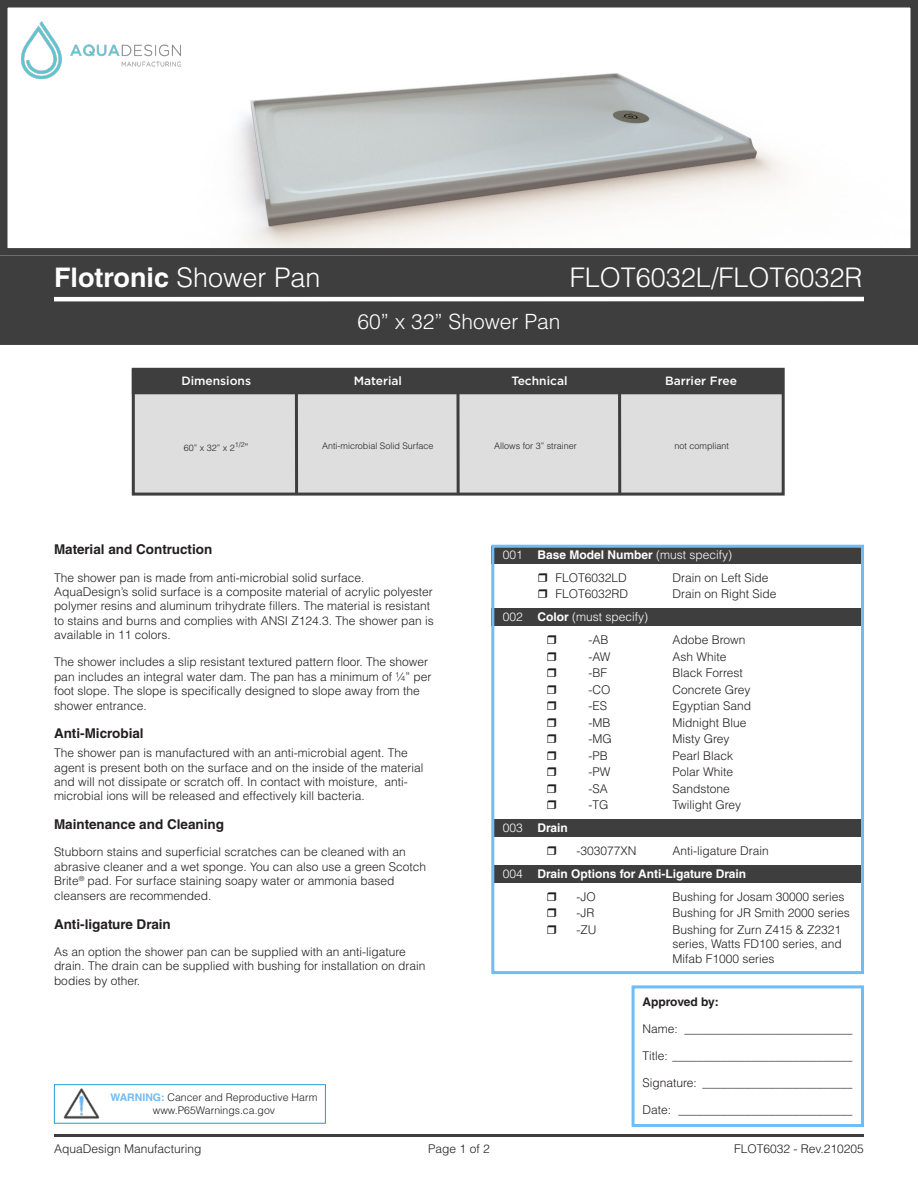
<style>
.page{position:relative;width:918px;height:1188px;background:#fff}
.page>*{position:absolute;margin:0;border:0;box-sizing:border-box;transform-origin:0 0}
.t1{font:300 27px "Helvetica LT Std";color:#fff}
.t2{font:700 27px "Helvetica LT Std";color:#fff}
.t3{font:300 21px "Helvetica LT Std";color:#fff}
.t4{font:700 13.5px "Helvetica LT Std";color:#231f20}
.t5{font:300 12px/14.4px "Helvetica LT Std";color:#231f20}
.t6{font:300 12px "Helvetica LT Std";color:#fff}
.t7{font:700 12px "Helvetica LT Std";color:#fff}
.t8{font:500 12px "Gotham";color:#fff}
.t9{font:700 12px "Helvetica LT Std";letter-spacing:-.01em;color:#231f20}
.t10{font:300 10.5px "Helvetica LT Std";color:#231f20}
.t11{font:300 9px "Helvetica LT Std";color:#231f20}
.t12{font:300 7.05px "Helvetica LT Std";color:#231f20}
.s1{font-weight:300}
.s2{font-size:10.5px}
.s3{font-weight:700;color:#6fbcf7}
.s4{font-weight:700}
</style>
<div class="page">
<img style="left:35px;top:73px;width:751px;height:174px">
<div style="left:0;top:256px;width:918px;height:89px;background:#3e3e3f"></div>
<hr style="left:54px;top:297px;width:810px;height:4px;background:#fff">
<hr style="left:54px;top:1134px;width:810px;height:3px;background:#3e3e3f">
<div style="left:0;top:0;width:918px;height:256px;border:8px solid #3e3e3f"></div>
<img style="left:21px;top:21px;width:160px;height:57px">
<div style="left:492px;top:866px;width:372px;height:17px;background:#3e3e3f"></div>
<div style="left:492px;top:819px;width:372px;height:17px;background:#3e3e3f"></div>
<div style="left:491px;top:608px;width:373px;height:17px;background:#3e3e3f"></div>
<div style="left:491px;top:547px;width:373px;height:17px;background:#3e3e3f"></div>
<div style="left:491px;top:545px;width:373px;height:429px;border:3px solid #6fbcf7"></div>
<div style="left:132px;top:369px;width:651px;height:126px;background:#dedede;border:3px solid #3e3e3f"></div>
<hr style="left:295px;top:369px;width:3px;height:126px;background:#3e3e3f">
<svg style="left:456px;top:394px;width:4px;height:101px"></svg>
<hr style="left:618px;top:369px;width:3px;height:126px;background:#3e3e3f">
<div style="left:132px;top:369px;width:651px;height:25px;background:#3e3e3f"></div>
<img style="left:63px;top:1088px;width:37px;height:31px">
<div style="left:54px;top:1084px;width:272px;height:40px;border:1px solid #239cd8"></div>
<div style="left:632px;top:985px;width:232px;height:142px;border:3px solid #6fbcf7"></div>
<h1 class="t2" style="left:54px;top:261px;width:268px">Flotronic <span class="s1">Shower Pan</span></h1>
<h1 class="t1" style="left:570px;top:261px;width:294px">FLOT6032L/FLOT6032R</h1>
<h2 class="t3" style="left:357px;top:308px;width:205px">60” x 32” Shower Pan</h2>
<p class="t8" style="left:181px;top:373px;width:71px">Dimensions</p>
<p class="t8" style="left:354px;top:373px;width:50px">Material</p>
<p class="t8" style="left:511px;top:373px;width:58px">Technical</p>
<p class="t8" style="left:665px;top:373px;width:73px">Barrier Free</p>
<p class="t12" style="left:235px;top:440px;width:15px">1/2<span class="s2">”</span></p>
<p class="t11" style="left:322px;top:441px;width:113px">Anti-microbial Solid Surface</p>
<p class="t11" style="left:494px;top:441px;width:84px">Allows for 3” strainer</p>
<p class="t11" style="left:184px;top:442px;width:53px">60” x 32” x 2</p>
<p class="t11" style="left:675px;top:441px;width:56px">not compliant</p>
<p class="t4" style="left:54px;top:541px;width:160px">Material and Contruction</p>
<p class="t5" style="left:54px;top:570px;width:381px">The shower pan is made from anti-microbial solid surface.<br>AquaDesign’s solid surface is a composite material of acrylic polyester polymer resins and aluminum trihydrate fillers. The material is resistant to stains and burns and complies with ANSI Z124.3. The shower pan is available in 11 colors.</p>
<p class="t5" style="left:54px;top:655px;width:379px">The shower includes a slip resistant textured pattern floor. The shower pan includes an integral water dam. The pan has a minimum of ¼” per foot slope. The slope is specifically designed to slope away from the shower entrance.</p>
<p class="t4" style="left:54px;top:725px;width:91px">Anti-Microbial</p>
<p class="t5" style="left:54px;top:746px;width:371px">The shower pan is manufactured with an anti-microbial agent. The agent is present both on the surface and on the inside of the material and will not dissipate or scratch off. In contact with moisture, anti&shy;microbial ions will be released and effectively kill bacteria.</p>
<p class="t4" style="left:54px;top:816px;width:172px">Maintenance and Cleaning</p>
<p class="t5" style="left:54px;top:845px;width:374px">Stubborn stains and superficial scratches can be cleaned with an abrasive cleaner and a wet sponge. You can also use a green Scotch Brite<sup>®</sup> pad. For surface staining soapy water or ammonia based cleansers are recommended.</p>
<p class="t4" style="left:54px;top:916px;width:118px">Anti-ligature Drain</p>
<p class="t5" style="left:54px;top:944px;width:373px">As an option the shower pan can be supplied with an anti-ligature drain. The drain can be supplied with bushing for installation on drain bodies by other.</p>
<p class="t10" style="left:110px;top:1091px;width:209px"><span class="s3">WARNING:</span> Cancer and Reproductive Harm</p>
<p class="t10" style="left:153px;top:1104px;width:124px">www.P65Warnings.ca.gov</p>
<p class="t6" style="left:503px;top:547px;width:231px">001 <span class="s4">Base Model Number</span> (must specify)</p>
<p class="t5" style="left:555px;top:570px;width:73px">FLOT6032LD</p>
<p class="t5" style="left:672px;top:570px;width:98px">Drain on Left Side</p>
<p class="t5" style="left:555px;top:587px;width:74px">FLOT6032RD</p>
<p class="t5" style="left:672px;top:587px;width:106px">Drain on Right Side</p>
<p class="t6" style="left:503px;top:609px;width:147px">002 <span class="s4">Color</span> (must specify)</p>
<p class="t5" style="left:588px;top:632px;width:22px">-AB</p>
<p class="t5" style="left:672px;top:632px;width:75px">Adobe Brown</p>
<p class="t5" style="left:588px;top:649px;width:24px">-AW</p>
<p class="t5" style="left:672px;top:649px;width:56px">Ash White</p>
<p class="t5" style="left:588px;top:665px;width:20px">-BF</p>
<p class="t5" style="left:672px;top:665px;width:72px">Black Forrest</p>
<p class="t5" style="left:588px;top:682px;width:23px">-CO</p>
<p class="t5" style="left:672px;top:682px;width:80px">Concrete Grey</p>
<p class="t5" style="left:588px;top:699px;width:20px">-ES</p>
<p class="t5" style="left:672px;top:699px;width:80px">Egyptian Sand</p>
<p class="t5" style="left:588px;top:715px;width:23px">-MB</p>
<p class="t5" style="left:672px;top:715px;width:76px">Midnight Blue</p>
<p class="t5" style="left:588px;top:732px;width:25px">-MG</p>
<p class="t5" style="left:672px;top:732px;width:59px">Misty Grey</p>
<p class="t5" style="left:588px;top:748px;width:21px">-PB</p>
<p class="t5" style="left:672px;top:748px;width:62px">Pearl Black</p>
<p class="t5" style="left:588px;top:765px;width:23px">-PW</p>
<p class="t5" style="left:672px;top:765px;width:62px">Polar White</p>
<p class="t5" style="left:588px;top:781px;width:21px">-SA</p>
<p class="t5" style="left:672px;top:781px;width:59px">Sandstone</p>
<p class="t5" style="left:588px;top:798px;width:22px">-TG</p>
<p class="t5" style="left:672px;top:798px;width:70px">Twilight Grey</p>
<p class="t7" style="left:503px;top:821px;width:66px"><span class="s1">003</span> Drain</p>
<p class="t5" style="left:576px;top:843px;width:62px">-303077XN</p>
<p class="t5" style="left:672px;top:843px;width:98px">Anti-ligature Drain</p>
<p class="t7" style="left:503px;top:866px;width:245px"><span class="s1">004</span> Drain Options for Anti-Ligature Drain</p>
<p class="t5" style="left:576px;top:889px;width:21px">-JO</p>
<p class="t5" style="left:672px;top:889px;width:174px">Bushing for Josam 30000 series</p>
<p class="t5" style="left:576px;top:906px;width:19px">-JR</p>
<p class="t5" style="left:672px;top:906px;width:179px">Bushing for JR Smith 2000 series</p>
<p class="t5" style="left:576px;top:922px;width:21px">-ZU</p>
<p class="t5" style="left:672px;top:922px;width:171px;text-align:justify">Bushing for Zurn Z415 &amp; Z2321 series, Watts FD100 series, and Mifab F1000 series</p>
<p class="t9" style="left:643px;top:994px;width:78px">Approved by:</p>
<p class="t5" style="left:643px;top:1021px;width:211px">Name: ____________________________</p>
<p class="t5" style="left:643px;top:1048px;width:211px">Title: ______________________________</p>
<p class="t5" style="left:643px;top:1075px;width:211px">Signature: _________________________</p>
<p class="t5" style="left:643px;top:1103px;width:211px">Date: _____________________________</p>
<p class="t5" style="left:54px;top:1141px;width:149px">AquaDesign Manufacturing</p>
<p class="t5" style="left:428px;top:1141px;width:63px">Page 1 of 2</p>
<p class="t5" style="left:734px;top:1141px;width:131px">FLOT6032 - Rev.210205</p>
</div>
